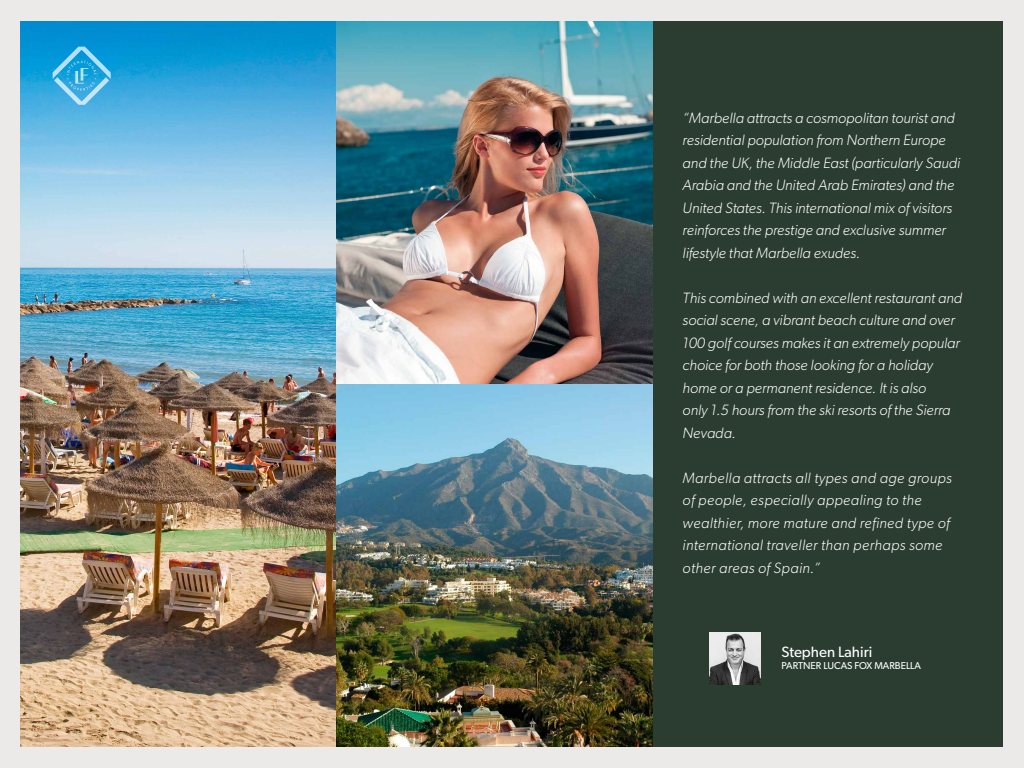
<style>
.page{position:relative;width:1024px;height:768px;background:#ebeae8}
.page>*{position:absolute;margin:0;border:0;box-sizing:border-box;transform-origin:0 0}
.t1{font:italic 300 15px/22.5px "Gibson";color:#fff}
.t2{font:italic 300 15px/22.5px "Gibson";letter-spacing:.025em;color:#fff}
.t3{font:15px "Gibson";color:#fff}
.t4{font:10px "Gibson";color:#fff}
</style>
<div class="page">
<div style="left:653px;top:21px;width:350px;height:726px;background:#2b3d30"></div>
<img style="left:20px;top:21px;width:316px;height:726px">
<img style="left:336px;top:21px;width:317px;height:363px">
<img style="left:336px;top:384px;width:317px;height:363px">
<img style="left:709px;top:632px;width:52px;height:52px">
<svg style="left:53px;top:47px;width:58px;height:58px;background:#43b0e1"></svg>
<p class="t1" style="left:683px;top:106px;width:279px">“Marbella attracts a cosmopolitan tourist and residential population from Northern Europe and the UK, the Middle East (particularly Saudi Arabia and the United Arab Emirates) and the United States. This international mix of visitors reinforces the prestige and exclusive summer lifestyle that Marbella exudes.</p>
<p class="t1" style="left:683px;top:286px;width:281px">This combined with an excellent restaurant and social scene, a vibrant beach culture and over 100 golf courses makes it an extremely popular choice for both those looking for a holiday home or a permanent residence. It is also<br>only 1.5 hours from the ski resorts of the Sierra Nevada.</p>
<p class="t2" style="left:683px;top:466px;width:271px">Marbella attracts all types and age groups of people, especially appealing to the wealthier, more mature and refined type of international traveller than perhaps some other areas of Spain.”</p>
<p class="t3" style="left:782px;top:643px;width:92px">Stephen Lahiri</p>
<p class="t4" style="left:782px;top:659px;width:141px">PARTNER LUCAS FOX MARBELLA</p>
</div>
